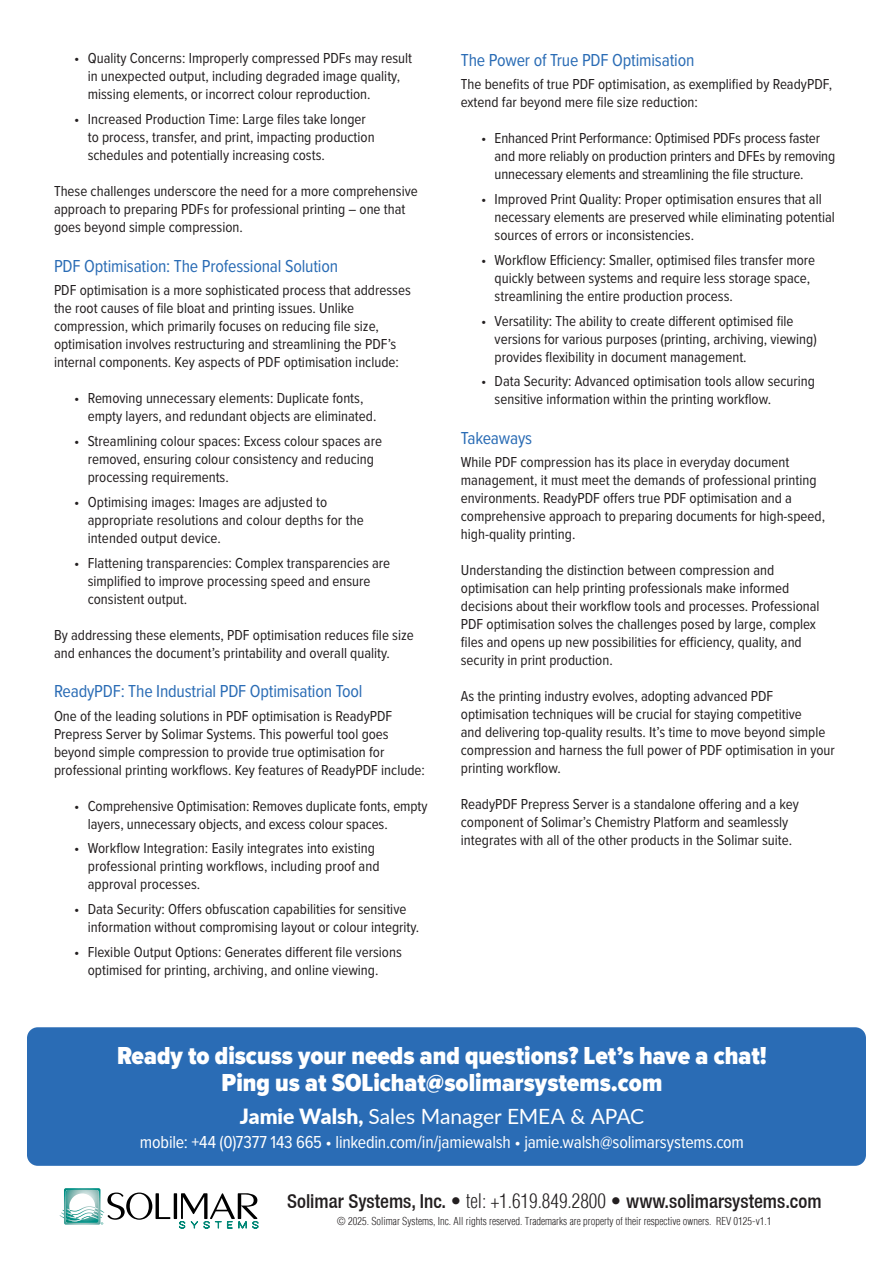
<style>
.page{position:relative;width:893px;height:1263px;background:#fff}
.page>*{position:absolute;margin:0;border:0;box-sizing:border-box;transform-origin:0 0}
.t1{font:900 25.5px/27px "Proxima Nova Cond";color:#fff;text-align:center}
.t2{font:21px "Lato";letter-spacing:-.005em;color:#fff}
.t3{font:19.2px "Context Reprise Medium Cond S Si Normal";color:#231f20}
.t4{font:18px "Proxima Nova Cond";letter-spacing:-.01em;color:#2a6cb5}
.t5{font:18px "Proxima Nova Cond";letter-spacing:-.01em;color:#fff}
.t6{font:15px/18px "Proxima Nova Cond";color:#231f20}
.t7{font:300 condensed 10.5px "Context Light Condensed S Si";color:#231f20}
.s1{font-weight:900}
.s2{font-family:"Context Light Condensed S Si";font-weight:300;font-stretch:condensed}
</style>
<div class="page">
<div style="left:27px;top:1027px;width:839px;height:139px;background:#2a6cb5;border-radius:11px"></div>
<svg style="left:60px;top:1188px;width:110px;height:37px"></svg>
<hr style="left:174px;top:1193px;width:3px;height:26px;background:#000">
<svg style="left:179px;top:1193px;width:80px;height:36px"></svg>
<p class="t6" style="left:88px;top:50px;width:326px;text-indent:-14px">• Quality Concerns: Improperly compressed PDFs may result in unexpected output, including degraded image quality, missing elements, or incorrect colour reproduction.</p>
<p class="t6" style="left:88px;top:111px;width:288px;text-indent:-14px">• Increased Production Time: Large files take longer to process, transfer, and print, impacting production schedules and potentially increasing costs.</p>
<p class="t6" style="left:54px;top:183px;width:365px">These challenges underscore the need for a more comprehensive approach to preparing PDFs for professional printing – one that goes beyond simple compression.</p>
<p class="t4" style="left:54px;top:255px;width:286px">PDF Optimisation: The Professional Solution</p>
<p class="t6" style="left:54px;top:282px;width:358px">PDF optimisation is a more sophisticated process that addresses the root causes of file bloat and printing issues. Unlike compression, which primarily focuses on reducing file size, optimisation involves restructuring and streamlining the PDF’s internal components. Key aspects of PDF optimisation include:</p>
<p class="t6" style="left:88px;top:390px;width:290px;text-indent:-14px">• Removing unnecessary elements: Duplicate fonts, empty layers, and redundant objects are eliminated.</p>
<p class="t6" style="left:88px;top:432px;width:296px;text-indent:-14px">• Streamlining colour spaces: Excess colour spaces are removed, ensuring colour consistency and reducing processing requirements.</p>
<p class="t6" style="left:88px;top:493px;width:277px;text-indent:-14px">• Optimising images: Images are adjusted to appropriate resolutions and colour depths for the intended output device.</p>
<p class="t6" style="left:88px;top:554px;width:304px;text-indent:-14px">• Flattening transparencies: Complex transparencies are simplified to improve processing speed and ensure consistent output.</p>
<p class="t6" style="left:54px;top:626px;width:361px">By addressing these elements, PDF optimisation reduces file size and enhances the document’s printability and overall quality.</p>
<p class="t4" style="left:54px;top:680px;width:310px">ReadyPDF: The Industrial PDF Optimisation Tool</p>
<p class="t6" style="left:54px;top:707px;width:372px">One of the leading solutions in PDF optimisation is ReadyPDF Prepress Server by Solimar Systems. This powerful tool goes beyond simple compression to provide true optimisation for professional printing workflows. Key features of ReadyPDF include:</p>
<p class="t6" style="left:88px;top:797px;width:341px;text-indent:-14px">• Comprehensive Optimisation: Removes duplicate fonts, empty layers, unnecessary objects, and excess colour spaces.</p>
<p class="t6" style="left:88px;top:840px;width:293px;text-indent:-14px">• Workflow Integration: Easily integrates into existing professional printing workflows, including proof and approval processes.</p>
<p class="t6" style="left:88px;top:900px;width:333px;text-indent:-14px">• Data Security: Offers obfuscation capabilities for sensitive information without compromising layout or colour integrity.</p>
<p class="t6" style="left:88px;top:943px;width:316px;text-indent:-14px">• Flexible Output Options: Generates different file versions optimised for printing, archiving, and online viewing.</p>
<p class="t4" style="left:461px;top:49px;width:235px">The Power of True PDF Optimisation</p>
<p class="t6" style="left:461px;top:76px;width:373px">The benefits of true PDF optimisation, as exemplified by ReadyPDF, extend far beyond mere file size reduction:</p>
<p class="t6" style="left:495px;top:130px;width:342px;text-indent:-14px">• Enhanced Print Performance: Optimised PDFs process faster and more reliably on production printers and DFEs by removing unnecessary elements and streamlining the file structure.</p>
<p class="t6" style="left:495px;top:190px;width:342px;text-indent:-14px">• Improved Print Quality: Proper optimisation ensures that all necessary elements are preserved while eliminating potential sources of errors or inconsistencies.</p>
<p class="t6" style="left:495px;top:251px;width:322px;text-indent:-14px">• Workflow Efficiency: Smaller, optimised files transfer more quickly between systems and require less storage space, streamlining the entire production process.</p>
<p class="t6" style="left:495px;top:312px;width:324px;text-indent:-14px">• Versatility: The ability to create different optimised file versions for various purposes (printing, archiving, viewing) provides flexibility in document management.</p>
<p class="t6" style="left:495px;top:373px;width:322px;text-indent:-14px">• Data Security: Advanced optimisation tools allow securing sensitive information within the printing workflow.</p>
<p class="t4" style="left:461px;top:427px;width:73px">Takeaways</p>
<p class="t6" style="left:461px;top:454px;width:366px">While PDF compression has its place in everyday document management, it must meet the demands of professional printing environments. ReadyPDF offers true PDF optimisation and a comprehensive approach to preparing documents for high-speed, high-quality printing.</p>
<p class="t6" style="left:461px;top:562px;width:360px">Understanding the distinction between compression and optimisation can help printing professionals make informed decisions about their workflow tools and processes. Professional PDF optimisation solves the challenges posed by large, complex files and opens up new possibilities for efficiency, quality, and security in print production.</p>
<p class="t6" style="left:461px;top:688px;width:376px">As the printing industry evolves, adopting advanced PDF optimisation techniques will be crucial for staying competitive<br>and delivering top-quality results. It’s time to move beyond simple compression and harness the full power of PDF optimisation in your printing workflow.</p>
<p class="t6" style="left:461px;top:796px;width:339px">ReadyPDF Prepress Server is a standalone offering and a key component of Solimar’s Chemistry Platform and seamlessly integrates with all of the other products in the Solimar suite.</p>
<h1 class="t1" style="left:117px;top:1043px;width:651px">Ready to discuss your needs and questions? Let’s have a chat!<br>Ping us at SOLichat@solimarsystems.com</h1>
<h2 class="t2" style="left:240px;top:1101px;width:406px"><span class="s1">Jamie Walsh,</span> Sales Manager EMEA &amp; APAC</h2>
<p class="t5" style="left:140px;top:1131px;width:605px">mobile: +44 (0)7377 143 665 • linkedin.com/in/jamiewalsh • jamie.walsh@solimarsystems.com</p>
<p class="t3" style="left:287px;top:1189px;width:536px">Solimar Systems, Inc. <span class="s2">• tel: +1.619.849.2800 •</span> www.solimarsystems.com</p>
<p class="t7" style="left:337px;top:1214px;width:436px">© 2025. Solimar Systems, Inc. All rights reserved. Trademarks are property of their respective owners. REV 0125-v1.1</p>
</div>
